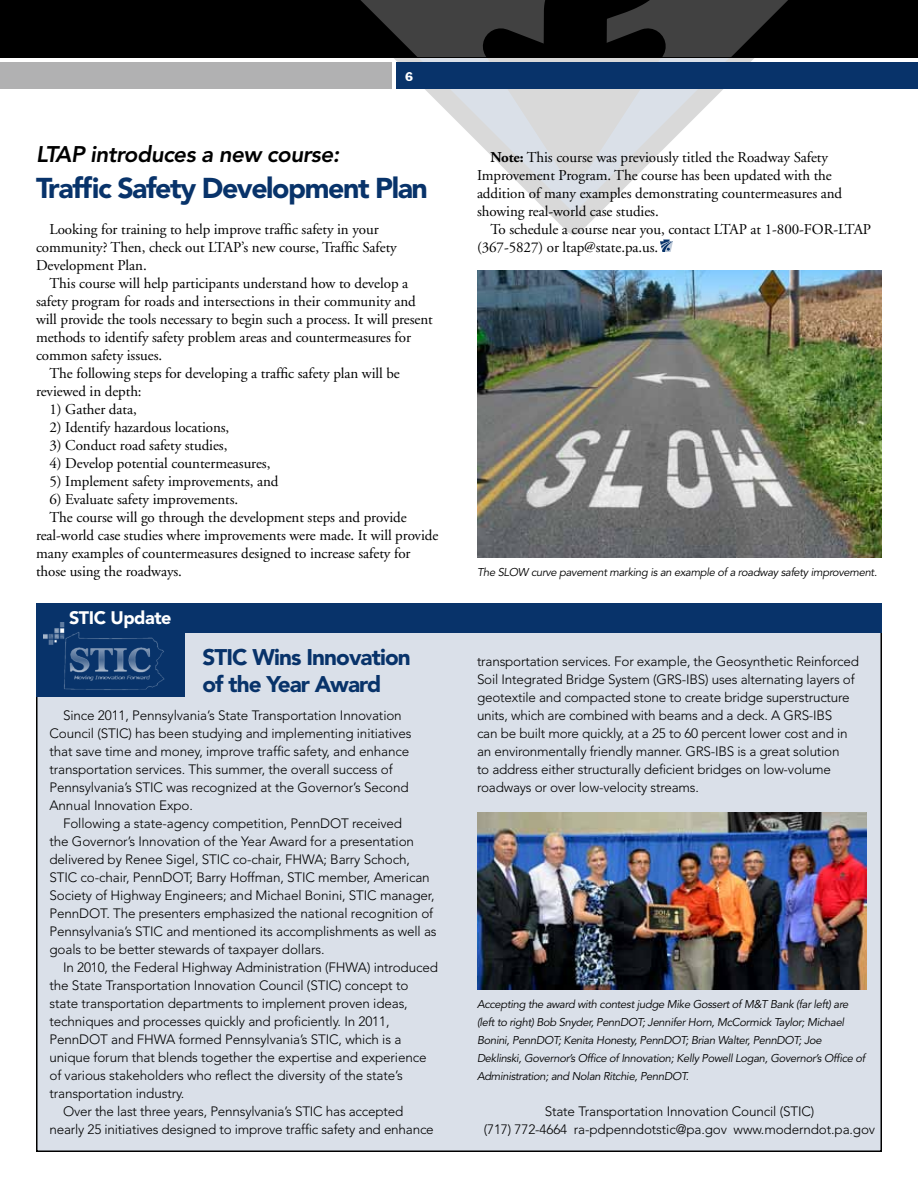
<style>
.page{position:relative;width:918px;height:1188px;background:#fff}
.page>*{position:absolute;margin:0;border:0;box-sizing:border-box;transform-origin:0 0}
.t1{font:900 28.5px "Avenir";letter-spacing:-.05em;color:#08336a}
.t2{font:900 22.5px/27px "Avenir";letter-spacing:-.04em;color:#08336a}
.t3{font:italic 800 22.5px "Avenir";letter-spacing:-.025em;color:#000}
.t4{font:900 18px "Avenir";letter-spacing:-.025em;color:#fff}
.t5{font:15px/18px "Adobe Garamond";letter-spacing:-.005em;color:#000}
.t6{font:300 13.5px/18px "Avenir";letter-spacing:-.01em;color:#000}
.t7{font:13.5px "Franklin Gothic EF";color:#fff}
.t8{font:italic 11.25px/18px "Avenir";letter-spacing:-.03em;color:#000}
.s1{font-weight:700}
</style>
<div class="page">
<svg style="left:544px;top:208px;width:60px;height:27px"></svg>
<svg style="left:495px;top:159px;width:158px;height:49px"></svg>
<div style="left:0;top:62px;width:392px;height:27px;background:#b1b1b2"></div>
<div style="left:0;top:0;width:918px;height:58px;background:#000"></div>
<div style="left:396px;top:62px;width:522px;height:27px;background:#08336a"></div>
<svg style="left:360px;top:0;width:428px;height:159px"></svg>
<img style="left:477px;top:270px;width:405px;height:288px">
<div style="left:37px;top:631px;width:844px;height:520px;background:#dae0e9"></div>
<div style="left:36px;top:603px;width:846px;height:30px;background:#08336a"></div>
<img style="left:477px;top:813px;width:389px;height:177px">
<svg style="left:660px;top:240px;width:13px;height:12px"></svg>
<div style="left:36px;top:613px;width:149px;height:84px;background:#08336a"></div>
<img style="left:43px;top:623px;width:122px;height:67px">
<p class="t7" style="left:405px;top:68px;width:10px">6</p>
<h2 class="t3" style="left:36px;top:141px;width:305px">LTAP introduces a new course:</h2>
<h1 class="t1" style="left:36px;top:171px;width:393px">Traffic Safety Development Plan</h1>
<p class="t5" style="left:477px;top:149px;width:367px;text-indent:14px"><span class="s1">Note:</span> This course was previously titled the Roadway Safety Improvement Program. The course has been updated with the addition of many examples demonstrating countermeasures and showing real-world case studies.</p>
<p class="t5" style="left:477px;top:221px;width:396px;text-indent:14px">To schedule a course near you, contact LTAP at 1-800-FOR-LTAP (367-5827) or ltap@state.pa.us.</p>
<p class="t5" style="left:36px;top:221px;width:362px;text-indent:14px">Looking for training to help improve traffic safety in your community? Then, check out LTAP’s new course, Traffic Safety<br>Development Plan.</p>
<p class="t5" style="left:50px;top:275px;width:360px">This course will help participants understand how to develop a</p>
<p class="t5" style="left:36px;top:293px;width:381px">safety program for roads and intersections in their community and</p>
<p class="t5" style="left:36px;top:311px;width:398px">will provide the tools necessary to begin such a process. It will present</p>
<p class="t5" style="left:36px;top:329px;width:377px">methods to identify safety problem areas and countermeasures for</p>
<p class="t5" style="left:36px;top:347px;width:128px">common safety issues.</p>
<p class="t5" style="left:50px;top:365px;width:352px">The following steps for developing a traffic safety plan will be</p>
<p class="t5" style="left:36px;top:383px;width:107px">reviewed in depth:</p>
<p class="t5" style="left:50px;top:401px;width:89px">1) Gather data,</p>
<p class="t5" style="left:50px;top:419px;width:181px">2) Identify hazardous locations,</p>
<p class="t5" style="left:50px;top:437px;width:179px">3) Conduct road safety studies,</p>
<p class="t5" style="left:50px;top:455px;width:222px">4) Develop potential countermeasures,</p>
<p class="t5" style="left:50px;top:473px;width:231px">5) Implement safety improvements, and</p>
<p class="t5" style="left:50px;top:491px;width:190px">6) Evaluate safety improvements.</p>
<p class="t5" style="left:50px;top:509px;width:359px">The course will go through the development steps and provide</p>
<p class="t5" style="left:36px;top:527px;width:404px">real-world case studies where improvements were made. It will provide</p>
<p class="t5" style="left:36px;top:545px;width:376px">many examples of countermeasures designed to increase safety for</p>
<p class="t5" style="left:36px;top:563px;width:148px">those using the roadways.</p>
<p class="t8" style="left:477px;top:563px;width:402px">The SLOW curve pavement marking is an example of a roadway safety improvement.</p>
<h3 class="t4" style="left:69px;top:607px;width:104px">STIC Update</h3>
<h2 class="t2" style="left:202px;top:644px;width:210px">STIC Wins Innovation of the Year Award</h2>
<p class="t6" style="left:477px;top:652px;width:383px">transportation services. For example, the Geosynthetic Reinforced Soil Integrated Bridge System (GRS-IBS) uses alternating layers of geotextile and compacted stone to create bridge superstructure units, which are combined with beams and a deck. A GRS-IBS<br>can be built more quickly, at a 25 to 60 percent lower cost and in an environmentally friendly manner. GRS-IBS is a great solution<br>to address either structurally deficient bridges on low-volume roadways or over low-velocity streams.</p>
<p class="t6" style="left:50px;top:706px;width:364px;text-indent:14px">Since 2011, Pennsylvania’s State Transportation Innovation Council (STIC) has been studying and implementing initiatives that save time and money, improve traffic safety, and enhance transportation services. This summer, the overall success of Pennsylvania’s STIC was recognized at the Governor’s Second Annual Innovation Expo.</p>
<p class="t6" style="left:50px;top:814px;width:389px;text-indent:14px">Following a state-agency competition, PennDOT received<br>the Governor’s Innovation of the Year Award for a presentation delivered by Renee Sigel, STIC co-chair, FHWA; Barry Schoch, STIC co-chair, PennDOT; Barry Hoffman, STIC member, American Society of Highway Engineers; and Michael Bonini, STIC manager, PennDOT. The presenters emphasized the national recognition of Pennsylvania’s STIC and mentioned its accomplishments as well as goals to be better stewards of taxpayer dollars.</p>
<p class="t6" style="left:63px;top:958px;width:377px">In 2010, the Federal Highway Administration (FHWA) introduced</p>
<p class="t6" style="left:50px;top:976px;width:360px">the State Transportation Innovation Council (STIC) concept to</p>
<p class="t6" style="left:50px;top:994px;width:360px">state transportation departments to implement proven ideas,</p>
<p class="t6" style="left:50px;top:1012px;width:342px">techniques and processes quickly and proficiently. In 2011,</p>
<p class="t6" style="left:50px;top:1030px;width:353px">PennDOT and FHWA formed Pennsylvania’s STIC, which is a</p>
<p class="t6" style="left:50px;top:1048px;width:379px">unique forum that blends together the expertise and experience</p>
<p class="t6" style="left:50px;top:1066px;width:355px">of various stakeholders who reflect the diversity of the state’s</p>
<p class="t6" style="left:50px;top:1084px;width:136px">transportation industry.</p>
<p class="t6" style="left:63px;top:1102px;width:342px">Over the last three years, Pennsylvania’s STIC has accepted</p>
<p class="t6" style="left:50px;top:1120px;width:386px">nearly 25 initiatives designed to improve traffic safety and enhance</p>
<p class="t8" style="left:477px;top:995px;width:390px">Accepting the award with contest judge Mike Gossert of M&amp;T Bank (far left) are (left to right) Bob Snyder, PennDOT; Jennifer Horn, McCormick Taylor; Michael Bonini, PennDOT; Kenita Honesty, PennDOT; Brian Walter, PennDOT; Joe Deklinski, Governor’s Office of Innovation; Kelly Powell Logan, Governor’s Office of Administration; and Nolan Ritchie, PennDOT.</p>
<p class="t6" style="left:484px;top:1102px;width:393px;text-align:center">State Transportation Innovation Council (STIC)<br>(717) 772-4664 ra-pdpenndotstic@pa.gov www.moderndot.pa.gov</p>
</div>
